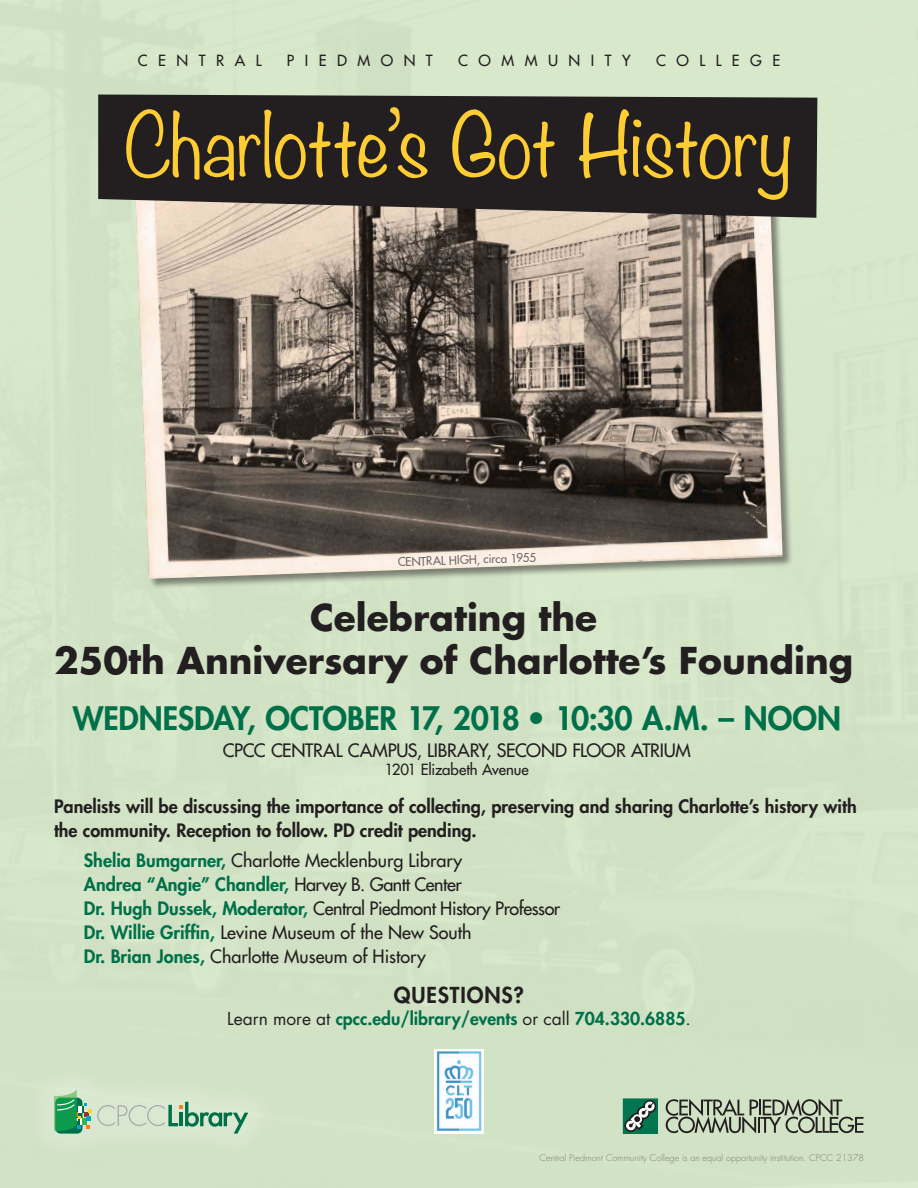
<style>
.page{position:relative;width:918px;height:1188px;background:#d1e2c5}
.page>*{position:absolute;margin:0;border:0;box-sizing:border-box;transform-origin:0 0}
.t1{font:300 77.4px "Noteworthy";letter-spacing:-.015em;color:#fecd33}
.t2{font:700 36px/43.2px "Futura Std";color:#231f20;text-align:center}
.t3{font:800 31.5px "Futura Std";letter-spacing:-.005em;color:#007049}
.t4{font:800 21.45px "Futura Std";letter-spacing:.04em;color:#231f20}
.t5{font:500 18px "Futura Std";color:#231f20}
.t6{font:800 18px/24px "Futura Std";color:#231f20}
.t7{font:500 18px "Futura Std";letter-spacing:-.025em;color:#231f20}
.t8{font:800 18px "Futura Std";color:#007049}
.t9{font:800 17.4px "Futura Std";color:#007049}
.t10{font:500 15px "Futura Std";letter-spacing:.7em;color:#231f20}
.t11{font:500 15px "Futura Std";letter-spacing:-.01em;color:#231f20}
.t12{font:500 11.7px "Futura Std";color:#231f20}
.t13{font:300 9px "Futura Std";color:#7f7f73}
.s1{font-weight:800;color:#007049}
.s2{font-weight:500;color:#231f20}
.s3{font-weight:400;color:#231f20}
</style>
<div class="page">
<img style="left:434px;top:1050px;width:50px;height:84px">
<svg style="left:666px;top:1099px;width:198px;height:34px"></svg>
<div style="left:623px;top:1099px;width:34px;height:34px;background:#00754f"></div>
<div style="left:623px;top:1099px;width:35px;height:34px;border:1px solid #00754f"></div>
<div style="left:625px;top:1119px;width:12px;height:13px;border:1px solid #231f20;border-radius:50%"></div>
<div style="left:644px;top:1100px;width:12px;height:13px;border:1px solid #231f20;border-radius:50%"></div>
<svg style="left:627px;top:1102px;width:27px;height:28px"></svg>
<svg style="left:54px;top:1090px;width:194px;height:44px"></svg>
<div style="left:133px;top:110px;width:660px;height:480px;background:#231f20;opacity:.5"></div>
<img style="left:133px;top:218px;width:650px;height:361px">
<svg style="left:98px;top:94px;width:719px;height:124px;background:#332f2e"></svg>
<p class="t10" style="left:138px;top:51px;width:125px">CENTRAL</p>
<p class="t10" style="left:287px;top:51px;width:147px">PIEDMONT</p>
<p class="t10" style="left:458px;top:51px;width:174px">COMMUNITY</p>
<p class="t10" style="left:656px;top:51px;width:126px">COLLEGE</p>
<p class="t1" style="left:124px;top:78px;width:670px">Charlotte’s Got History</p>
<p class="t12" style="left:398px;top:555px;width:140px;rotate:-2deg">CENTRAL HIGH, circa 1955</p>
<p class="t2" style="left:54px;top:596px;width:801px">Celebrating the<br>250th Anniversary of Charlotte’s Founding</p>
<p class="t3" style="left:73px;top:698px;width:770px">WEDNESDAY, OCTOBER 17, 2018 • 10:30 A.M. – NOON</p>
<p class="t5" style="left:223px;top:739px;width:469px">CPCC CENTRAL CAMPUS, LIBRARY, SECOND FLOOR ATRIUM</p>
<p class="t11" style="left:385px;top:760px;width:145px">1201 Elizabeth Avenue</p>
<p class="t6" style="left:54px;top:794px;width:804px">Panelists will be discussing the importance of collecting, preserving and sharing Charlotte’s history with the community. Reception to follow. PD credit pending.</p>
<p class="t5" style="left:84px;top:850px;width:380px"><span class="s1">Shelia Bumgarner,</span> Charlotte Mecklenburg Library</p>
<p class="t8" style="left:84px;top:873px;width:379px">Andrea “Angie” Chandler, <span class="s2">Harvey B. Gantt Center</span></p>
<p class="t7" style="left:84px;top:898px;width:478px"><span class="s1">Dr. Hugh Dussek, Moderator,</span> Central Piedmont History Professor</p>
<p class="t5" style="left:84px;top:922px;width:389px"><span class="s1">Dr. Willie Griffin,</span> Levine Museum of the New South</p>
<p class="t5" style="left:84px;top:946px;width:344px"><span class="s1">Dr. Brian Jones,</span> Charlotte Museum of History</p>
<p class="t4" style="left:394px;top:981px;width:132px">QUESTIONS?</p>
<p class="t9" style="left:227px;top:1008px;width:465px"><span class="s3">Learn more at</span> cpcc.edu/library/events <span class="s3">or call</span> 704.330.6885<span class="s3">.</span></p>
<p class="t13" style="left:540px;top:1152px;width:326px">Central Piedmont Community College is an equal opportunity institution. CPCC 21378</p>
</div>
